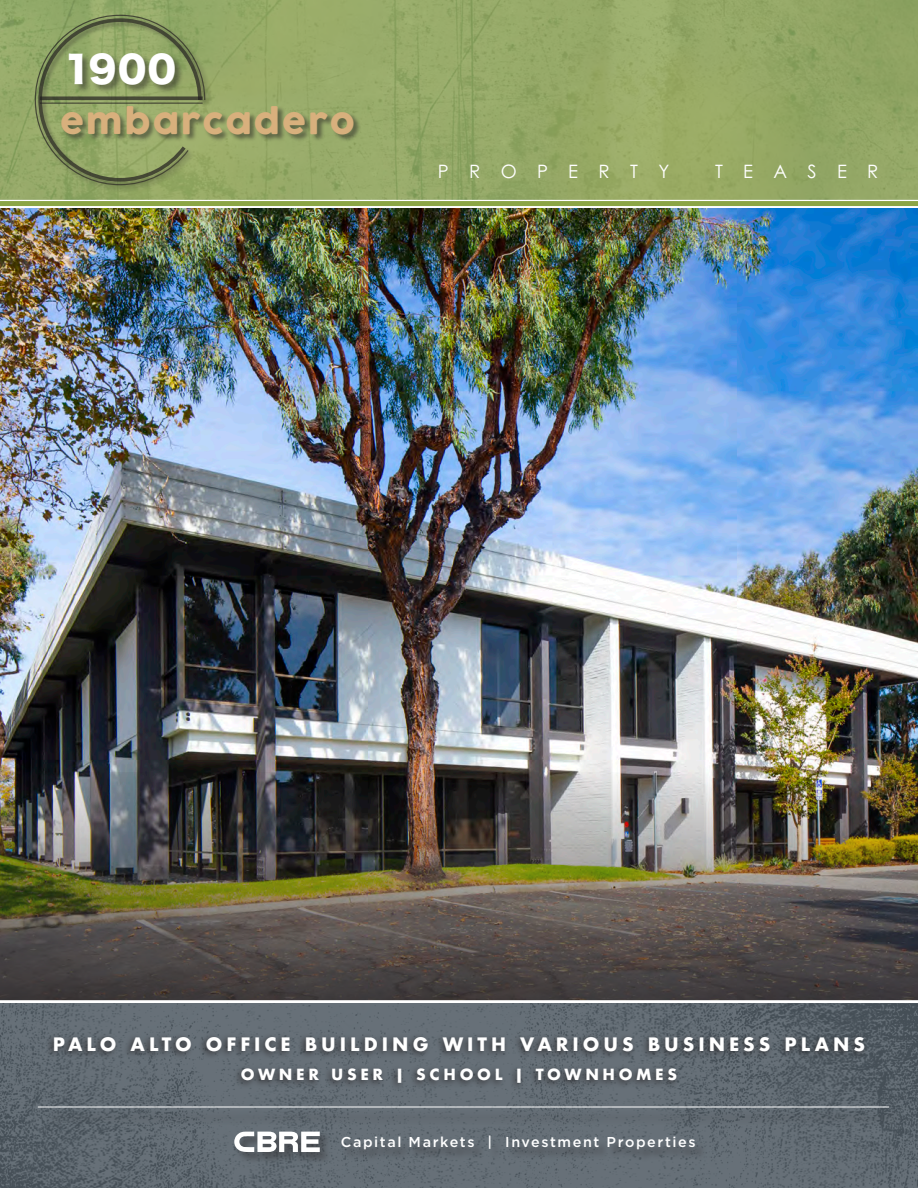
<style>
.page{position:relative;width:918px;height:1188px;background:#fff}
.page>*{position:absolute;margin:0;border:0;box-sizing:border-box;transform-origin:0 0}
.t1{font:36.6px "Hira Kaku Std W8";color:#fff}
.t2{font:34.2px "Cocogoose";letter-spacing:.06em;color:#d8b07d}
.t3{font:18.45px "Century Gothic Std";letter-spacing:1.1em;color:#fff}
.t4{font:700 18px "Futura";letter-spacing:.22em;color:#fff}
.t5{font:700 18px "Bebas Neue";color:#57585a}
.t6{font:700 15px "Futura";letter-spacing:.24em;color:#fff}
.Identifier{font:500 14.25px "Gotham";letter-spacing:.11em;color:#fff}
</style>
<div class="page">
<img style="left:1px;top:209px;width:917px;height:563px">
<img style="left:0;top:772px;width:918px;height:228px">
<div style="left:0;top:0;width:918px;height:207px;background:#8ba545"></div>
<hr style="left:0;top:200px;width:918px;height:1px;background:#fff">
<hr style="left:0;top:206px;width:918px;height:1px;background:#fff">
<img style="left:0;top:0;width:918px;height:200px">
<svg style="left:0;top:1003px;width:918px;height:185px;background:#606971"></svg>
<div style="left:46px;top:1033px;width:823px;height:59px;background:#231f20;opacity:.75"></div>
<div style="left:341px;top:1138px;width:366px;height:26px;background:#626a72"></div>
<div style="left:234px;top:1131px;width:98px;height:34px;background:#231f20;opacity:.52"></div>
<svg style="left:234px;top:1132px;width:86px;height:20px"></svg>
<div style="left:42px;top:1109px;width:865px;height:17px;background:#231f20;opacity:.75"></div>
<hr style="left:38px;top:1107px;width:851px;height:1px;background:#fff">
<div style="left:61px;top:106px;width:300px;height:36px;background:#231f20;opacity:.5"></div>
<div style="left:35px;top:15px;width:178px;height:178px;background:#231f20;opacity:.5"></div>
<svg style="left:34px;top:14px;width:172px;height:172px;background:#84955d"></svg>
<p class="t1" style="left:64px;top:49px;width:114px">1900</p>
<p class="t2" style="left:60px;top:98px;width:296px">embarcadero</p>
<p class="t3" style="left:438px;top:160px;width:233px">PROPERTY</p>
<p class="t3" style="left:715px;top:160px;width:165px">TEASER</p>
<p class="t4" style="left:53px;top:1031px;width:814px">PALO ALTO OFFICE BUILDING WITH VARIOUS BUSINESS PLANS</p>
<p class="t6" style="left:241px;top:1063px;width:438px">OWNER USER | SCHOOL | TOWNHOMES</p>
<p class="Identifier" style="left:341px;top:1133px;width:356px">Capital Markets | Investment Properties</p>
<p class="t5" style="left:894px;top:1152px;width:9px">1</p>
</div>
